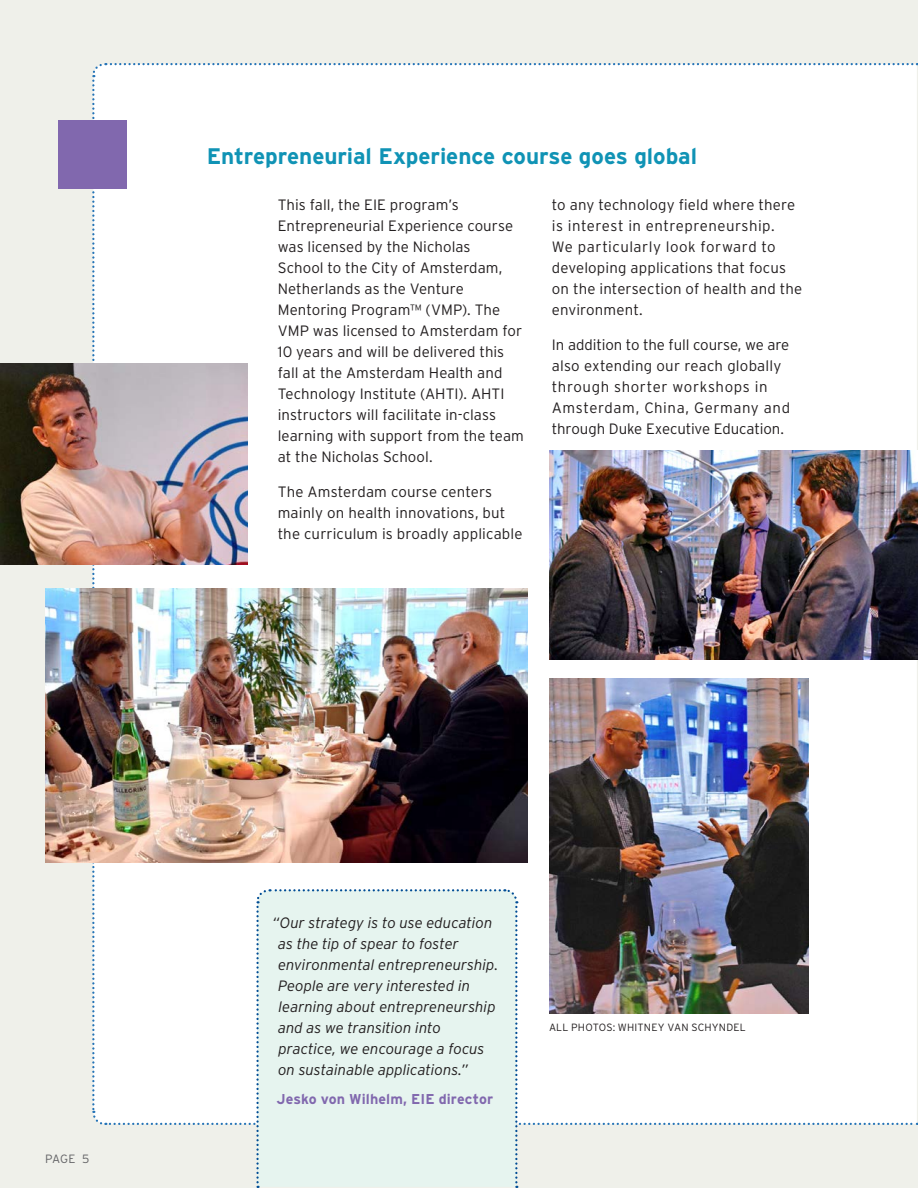
<style>
.page{position:relative;width:918px;height:1188px;background:#eff0ea}
.page>*{position:absolute;margin:0;border:0;box-sizing:border-box;transform-origin:0 0}
.Head___1{font:700 22.5px "Interstate";letter-spacing:-.005em;color:#1093b5}
.Text___space_before{font:300 15px/21px "Interstate";letter-spacing:.005em;color:#231f20}
.Text___italic{font:italic 300 15px/21px "Interstate";letter-spacing:-.005em;color:#231f20}
.Student_name{font:700 14.25px "Interstate";letter-spacing:.005em;color:#8168ae}
.t1{font:300 12px "Interstate";color:#636366}
.t2{font:300 10.5px "Interstate";letter-spacing:.015em;color:#231f20}
</style>
<div class="page">
<div style="left:58px;top:120px;width:69px;height:69px;background:#8168ae"></div>
<img style="left:0;top:363px;width:91px;height:202px">
<img style="left:45px;top:589px;width:46px;height:274px">
<img style="left:91px;top:63px;width:827px;height:1125px">
<p class="Head___1" style="left:207px;top:143px;width:492px">Entrepreneurial Experience course goes global</p>
<p class="Text___space_before" style="left:278px;top:194px;width:248px">This fall, the EIE program’s<br>Entrepreneurial Experience course was licensed by the Nicholas<br>School to the City of Amsterdam,<br>Netherlands as the Venture<br>Mentoring Program™ (VMP). The<br>VMP was licensed to Amsterdam for<br>10 years and will be delivered this fall at the Amsterdam Health and<br>Technology Institute (AHTI). AHTI instructors will facilitate in-class learning with support from the team at the Nicholas School.</p>
<p class="Text___space_before" style="left:278px;top:481px;width:246px">The Amsterdam course centers mainly on health innovations, but the curriculum is broadly applicable</p>
<p class="Text___space_before" style="left:552px;top:194px;width:252px">to any technology field where there is interest in entrepreneurship.<br>We particularly look forward to developing applications that focus on the intersection of health and the environment.</p>
<p class="Text___space_before" style="left:552px;top:334px;width:240px">In addition to the full course, we are also extending our reach globally through shorter workshops in Amsterdam, China, Germany and through Duke Executive Education.</p>
<p class="t1" style="left:45px;top:1151px;width:46px">PAGE 5</p>
<p class="Text___italic" style="left:278px;top:912px;width:222px;text-indent:-5px">“Our strategy is to use education as the tip of spear to foster environmental entrepreneurship.<br>People are very interested in learning about entrepreneurship and as we transition into practice, we encourage a focus on sustainable applications.”</p>
<p class="Student_name" style="left:276px;top:1091px;width:218px">Jesko von Wilhelm, EIE director</p>
<p class="t2" style="left:549px;top:1021px;width:198px">ALL PHOTOS: WHITNEY VAN SCHYNDEL</p>
</div>
